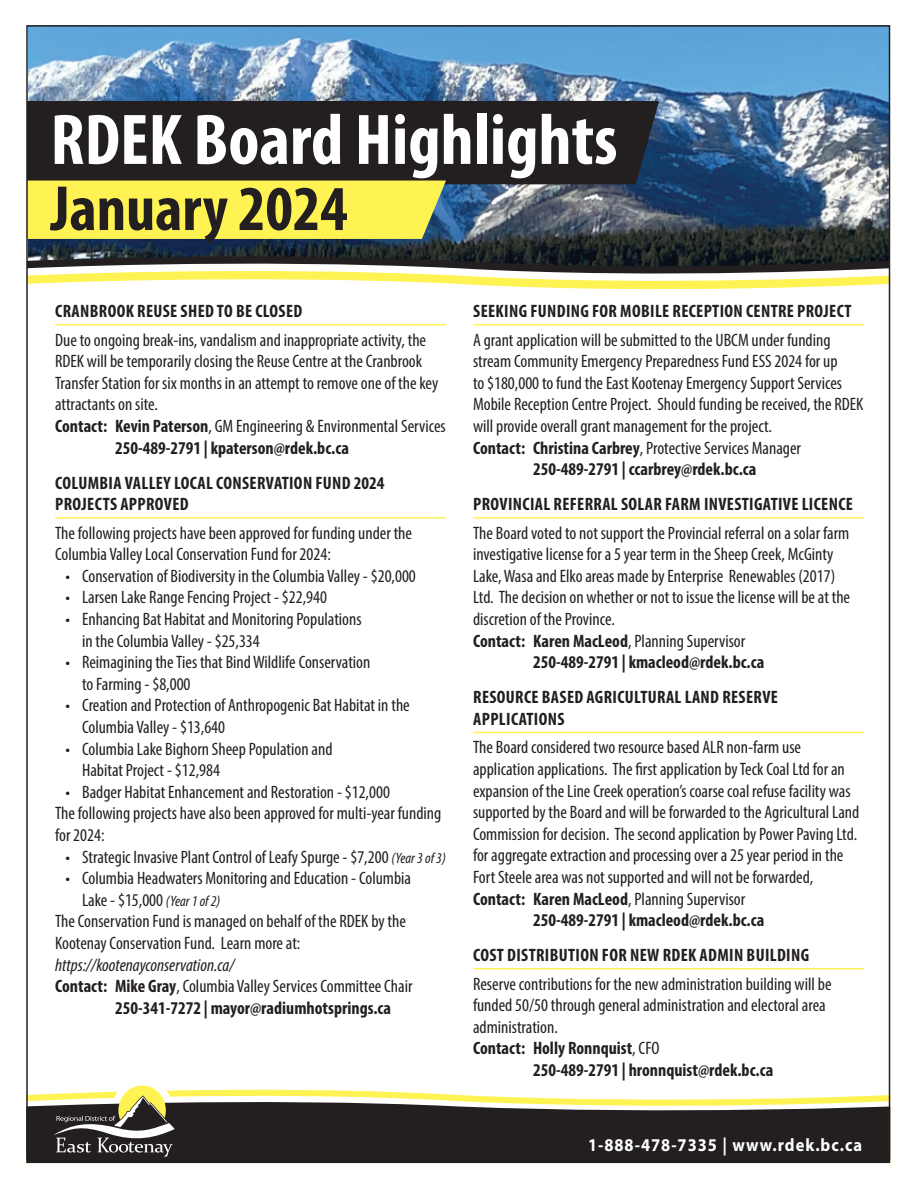
<style>
.page{position:relative;width:918px;height:1188px;background:#fff}
.page>*{position:absolute;margin:0;border:0;box-sizing:border-box;transform-origin:0 0}
.t1{font:700 condensed 72.3px "Myriad Pro";color:#fff}
.t2{font:700 condensed 64.35px "Myriad Pro";color:#231f20}
.t3{font:condensed 18px/21.6px "Myriad Pro";color:#231f20}
.t4{font:700 condensed 18px "Myriad Pro";color:#231f20}
.t5{font:700 condensed 18px/21.6px "Myriad Pro";letter-spacing:.02em;color:#231f20}
.t6{font:italic condensed 18px "Myriad Pro";color:#231f20}
.t7{font:700 18px "Myriad Pro";letter-spacing:.06em;color:#fff;scale:.91 1}
.s1{font-weight:700}
.s2{font-style:italic;font-size:15px}
.s3{font-weight:400}
</style>
<div class="page">
<img style="left:29px;top:28px;width:858px;height:223px">
<hr style="left:55px;top:324px;width:391px;height:2px;background:#fff353">
<hr style="left:55px;top:517px;width:391px;height:2px;background:#fff353">
<hr style="left:473px;top:324px;width:391px;height:2px;background:#fff353">
<hr style="left:473px;top:517px;width:391px;height:2px;background:#fff353">
<hr style="left:473px;top:732px;width:391px;height:1px;background:#fff353">
<hr style="left:473px;top:968px;width:391px;height:1px;background:#fff353">
<div style="left:29px;top:101px;width:630px;height:83px;background:#231f20"></div>
<div style="left:29px;top:181px;width:417px;height:58px;background:#fff353"></div>
<svg style="left:29px;top:251px;width:858px;height:39px"></svg>
<svg style="left:26px;top:1089px;width:864px;height:82px"></svg>
<svg style="left:26px;top:1097px;width:864px;height:66px;background:#423e36"></svg>
<svg style="left:53px;top:1085px;width:122px;height:71px"></svg>
<h1 class="t1" style="left:51px;top:95px;width:569px">RDEK Board Highlights</h1>
<h2 class="t2" style="left:51px;top:168px;width:299px">January 2024</h2>
<p class="t5" style="left:55px;top:300px;width:249px">CRANBROOK REUSE SHED TO BE CLOSED</p>
<p class="t3" style="left:55px;top:329px;width:373px">Due to ongoing break-ins, vandalism and inappropriate activity, the</p>
<p class="t3" style="left:55px;top:350px;width:369px">RDEK will be temporarily closing the Reuse Centre at the Cranbrook</p>
<p class="t3" style="left:55px;top:372px;width:385px">Transfer Station for six months in an attempt to remove one of the key</p>
<p class="t3" style="left:55px;top:393px;width:104px">attractants on site.</p>
<p class="t3" style="left:55px;top:415px;width:392px"><span class="s1">Contact: Kevin Paterson</span>, GM Engineering &amp; Environmental Services</p>
<p class="t4" style="left:115px;top:436px;width:236px">250-489-2791 | kpaterson@rdek.bc.ca</p>
<p class="t5" style="left:55px;top:472px;width:331px">COLUMBIA VALLEY LOCAL CONSERVATION FUND 2024<br>PROJECTS APPROVED</p>
<p class="t3" style="left:55px;top:522px;width:359px">The following projects have been approved for funding under the<br>Columbia Valley Local Conservation Fund for 2024:</p>
<p class="t3" style="left:66px;top:565px;width:352px">• Conservation of Biodiversity in the Columbia Valley - $20,000</p>
<p class="t3" style="left:66px;top:586px;width:263px">• Larsen Lake Range Fencing Project - $22,940</p>
<p class="t3" style="left:82px;top:608px;width:281px;text-indent:-17px">• Enhancing Bat Habitat and Monitoring Populations in the Columbia Valley - $25,334</p>
<p class="t3" style="left:82px;top:651px;width:290px;text-indent:-17px">• Reimagining the Ties that Bind Wildlife Conservation to Farming - $8,000</p>
<p class="t3" style="left:82px;top:694px;width:329px;text-indent:-17px">• Creation and Protection of Anthropogenic Bat Habitat in the<br>Columbia Valley - $13,640</p>
<p class="t3" style="left:82px;top:738px;width:252px;text-indent:-17px">• Columbia Lake Bighorn Sheep Population and<br>Habitat Project - $12,984</p>
<p class="t3" style="left:55px;top:781px;width:388px;text-indent:10px">• Badger Habitat Enhancement and Restoration - $12,000<br>The following projects have also been approved for multi-year funding for 2024:</p>
<p class="t3" style="left:66px;top:846px;width:382px">• Strategic Invasive Plant Control of Leafy Spurge - $7,200 <span class="s2">(Year 3 of 3)</span></p>
<p class="t3" style="left:66px;top:867px;width:347px">• Columbia Headwaters Monitoring and Education - Columbia</p>
<p class="t3" style="left:82px;top:889px;width:140px">Lake - $15,000 <span class="s2">(Year 1 of 2)</span></p>
<p class="t3" style="left:55px;top:910px;width:352px">The Conservation Fund is managed on behalf of the RDEK by the</p>
<p class="t3" style="left:55px;top:932px;width:247px">Kootenay Conservation Fund. Learn more at:</p>
<p class="t6" style="left:55px;top:954px;width:181px">https://kootenayconservation.ca/</p>
<p class="t3" style="left:55px;top:975px;width:359px"><span class="s1">Contact: Mike Gray</span>, Columbia Valley Services Committee Chair</p>
<p class="t4" style="left:115px;top:997px;width:278px">250-341-7272 | mayor@radiumhotsprings.ca</p>
<p class="t5" style="left:473px;top:300px;width:380px">SEEKING FUNDING FOR MOBILE RECEPTION CENTRE PROJECT</p>
<p class="t3" style="left:473px;top:329px;width:359px">A grant application will be submitted to the UBCM under funding</p>
<p class="t3" style="left:473px;top:350px;width:366px">stream Community Emergency Preparedness Fund ESS 2024 for up</p>
<p class="t3" style="left:473px;top:372px;width:371px">to $180,000 to fund the East Kootenay Emergency Support Services</p>
<p class="t3" style="left:473px;top:393px;width:392px">Mobile Reception Centre Project. Should funding be received, the RDEK</p>
<p class="t3" style="left:473px;top:415px;width:300px">will provide overall grant management for the project.</p>
<p class="t3" style="left:473px;top:437px;width:330px"><span class="s1">Contact: Christina Carbrey</span>, Protective Services Manager</p>
<p class="t4" style="left:533px;top:458px;width:225px">250-489-2791 | ccarbrey@rdek.bc.ca</p>
<p class="t5" style="left:473px;top:493px;width:381px">PROVINCIAL REFERRAL SOLAR FARM INVESTIGATIVE LICENCE</p>
<p class="t3" style="left:473px;top:522px;width:378px">The Board voted to not support the Provincial referral on a solar farm</p>
<p class="t3" style="left:473px;top:543px;width:362px">investigative license for a 5 year term in the Sheep Creek, McGinty</p>
<p class="t3" style="left:473px;top:565px;width:364px">Lake, Wasa and Elko areas made by Enterprise Renewables (2017)</p>
<p class="t3" style="left:473px;top:586px;width:379px">Ltd. The decision on whether or not to issue the license will be at the</p>
<p class="t3" style="left:473px;top:608px;width:143px">discretion of the Province.</p>
<p class="t4" style="left:473px;top:629px;width:274px">Contact: Karen MacLeod<span class="s3">, Planning Supervisor</span></p>
<p class="t4" style="left:533px;top:651px;width:233px">250-489-2791 | kmacleod@rdek.bc.ca</p>
<p class="t5" style="left:473px;top:686px;width:306px">RESOURCE BASED AGRICULTURAL LAND RESERVE<br>APPLICATIONS</p>
<p class="t3" style="left:473px;top:736px;width:330px">The Board considered two resource based ALR non-farm use</p>
<p class="t3" style="left:473px;top:758px;width:373px">application applications. The first application by Teck Coal Ltd for an</p>
<p class="t3" style="left:473px;top:780px;width:379px">expansion of the Line Creek operation’s coarse coal refuse facility was</p>
<p class="t3" style="left:473px;top:801px;width:388px">supported by the Board and will be forwarded to the Agricultural Land</p>
<p class="t3" style="left:473px;top:823px;width:386px">Commission for decision. The second application by Power Paving Ltd.</p>
<p class="t3" style="left:473px;top:844px;width:372px">for aggregate extraction and processing over a 25 year period in the</p>
<p class="t3" style="left:473px;top:866px;width:342px">Fort Steele area was not supported and will not be forwarded,</p>
<p class="t4" style="left:473px;top:887px;width:274px">Contact: Karen MacLeod<span class="s3">, Planning Supervisor</span></p>
<p class="t4" style="left:533px;top:909px;width:233px">250-489-2791 | kmacleod@rdek.bc.ca</p>
<p class="t5" style="left:473px;top:944px;width:338px">COST DISTRIBUTION FOR NEW RDEK ADMIN BUILDING</p>
<p class="t3" style="left:473px;top:973px;width:360px">Reserve contributions for the new administration building will be</p>
<p class="t3" style="left:473px;top:994px;width:354px">funded 50/50 through general administration and electoral area</p>
<p class="t3" style="left:473px;top:1016px;width:86px">administration.</p>
<p class="t4" style="left:473px;top:1037px;width:188px">Contact: Holly Ronnquist<span class="s3">, CFO</span></p>
<p class="t4" style="left:533px;top:1059px;width:242px">250-489-2791 | hronnquist@rdek.bc.ca</p>
<p class="t7" style="left:588px;top:1133px;width:303px">1-888-478-7335 | www.rdek.bc.ca</p>
</div>
